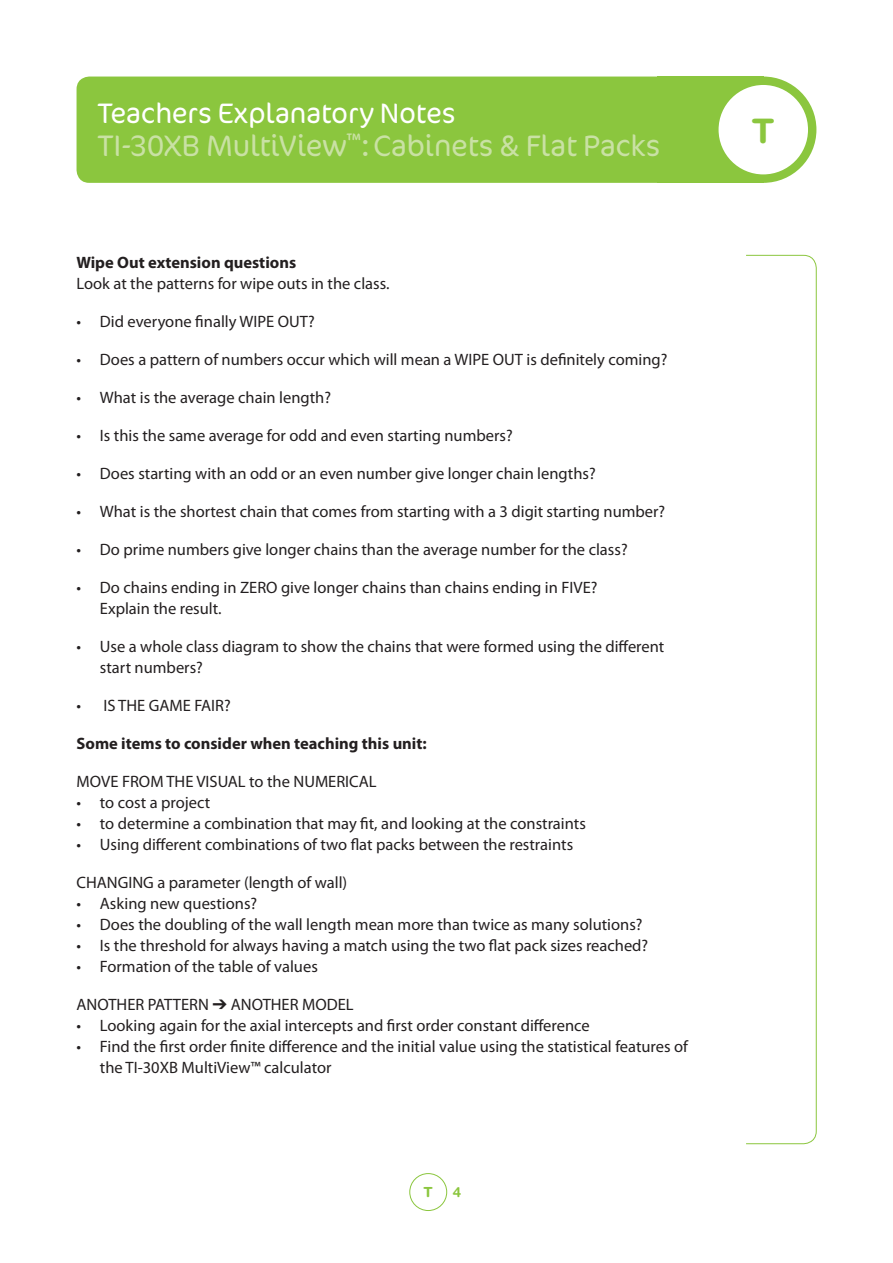
<style>
.page{position:relative;width:893px;height:1263px;background:#fff}
.page>*{position:absolute;margin:0;border:0;box-sizing:border-box;transform-origin:0 0}
.t1{font:700 33.75px "Helvetica Rounded";color:#8bc63e}
.t2{font:300 30px "Cocon";letter-spacing:-.01em;color:#c9e1a4}
.t3{font:300 28.5px "Cocon";letter-spacing:-.01em;color:#fff}
.t4{font:16.5px/21px "Myriad Pro";color:#231f20}
.t5{font:700 16.5px "Myriad Pro";color:#231f20}
.t6{font:700 13.95px "Helvetica Rounded";color:#8bc63e}
.s1{font-weight:700}
</style>
<div class="page">
<div style="left:409px;top:1173px;width:38px;height:38px;border:1px solid #8bc63e;border-radius:50%"></div>
<div style="left:658px;top:77px;width:106px;height:106px;background:#8bc63e"></div>
<div style="left:77px;top:77px;width:613px;height:106px;background:#8bc63e;border-radius:13px"></div>
<div style="left:710px;top:77px;width:106px;height:106px;background:#8bc63e;border-radius:50%"></div>
<div style="left:719px;top:85px;width:89px;height:89px;background:#fff;border-radius:50%"></div>
<svg style="left:746px;top:255px;width:71px;height:889px"></svg>
<p class="t3" style="left:98px;top:92px;width:359px">Teachers Explanatory Notes</p>
<p class="t2" style="left:98px;top:123px;width:564px">TI-30XB MultiView<sup>™</sup>:Cabinets &amp; Flat Packs</p>
<p class="t4" style="left:77px;top:251px;width:314px"><span class="s1">Wipe Out extension questions<br></span>Look at the patterns for wipe outs in the class.</p>
<p class="t4" style="left:77px;top:310px;width:240px">• Did everyone finally WIPE OUT?</p>
<p class="t4" style="left:77px;top:348px;width:592px">• Does a pattern of numbers occur which will mean a WIPE OUT is definitely coming?</p>
<p class="t4" style="left:77px;top:386px;width:256px">• What is the average chain length?</p>
<p class="t4" style="left:77px;top:424px;width:438px">• Is this the same average for odd and even starting numbers?</p>
<p class="t4" style="left:77px;top:462px;width:521px">• Does starting with an odd or an even number give longer chain lengths?</p>
<p class="t4" style="left:77px;top:500px;width:590px">• What is the shortest chain that comes from starting with a 3 digit starting number?</p>
<p class="t4" style="left:77px;top:538px;width:553px">• Do prime numbers give longer chains than the average number for the class?</p>
<p class="t4" style="left:100px;top:576px;width:499px;text-indent:-23px">• Do chains ending in ZERO give longer chains than chains ending in FIVE?<br>Explain the result.</p>
<p class="t4" style="left:100px;top:635px;width:566px;text-indent:-23px">• Use a whole class diagram to show the chains that were formed using the different start numbers?</p>
<p class="t4" style="left:77px;top:694px;width:156px">• IS THE GAME FAIR?</p>
<p class="t5" style="left:77px;top:732px;width:352px">Some items to consider when teaching this unit:</p>
<p class="t4" style="left:77px;top:770px;width:302px">MOVE FROM THE VISUAL to the NUMERICAL</p>
<p class="t4" style="left:77px;top:791px;width:135px">• to cost a project</p>
<p class="t4" style="left:77px;top:812px;width:511px">• to determine a combination that may fit, and looking at the constraints</p>
<p class="t4" style="left:77px;top:833px;width:498px">• Using different combinations of two flat packs between the restraints</p>
<p class="t4" style="left:77px;top:871px;width:272px">CHANGING a parameter (length of wall)</p>
<p class="t4" style="left:77px;top:892px;width:182px">• Asking new questions?</p>
<p class="t4" style="left:77px;top:913px;width:567px">• Does the doubling of the wall length mean more than twice as many solutions?</p>
<p class="t4" style="left:77px;top:934px;width:573px">• Is the threshold for always having a match using the two flat pack sizes reached?</p>
<p class="t4" style="left:77px;top:955px;width:243px">• Formation of the table of values</p>
<p class="t4" style="left:77px;top:993px;width:279px">ANOTHER PATTERN ➔ ANOTHER MODEL</p>
<p class="t4" style="left:77px;top:1014px;width:515px">• Looking again for the axial intercepts and first order constant difference</p>
<p class="t4" style="left:100px;top:1035px;width:590px;text-indent:-23px">• Find the first order finite difference and the initial value using the statistical features of the TI-30XB MultiView™ calculator</p>
<p class="t6" style="left:423px;top:1184px;width:11px">T</p>
<p class="t1" style="left:752px;top:110px;width:24px">T</p>
</div>
